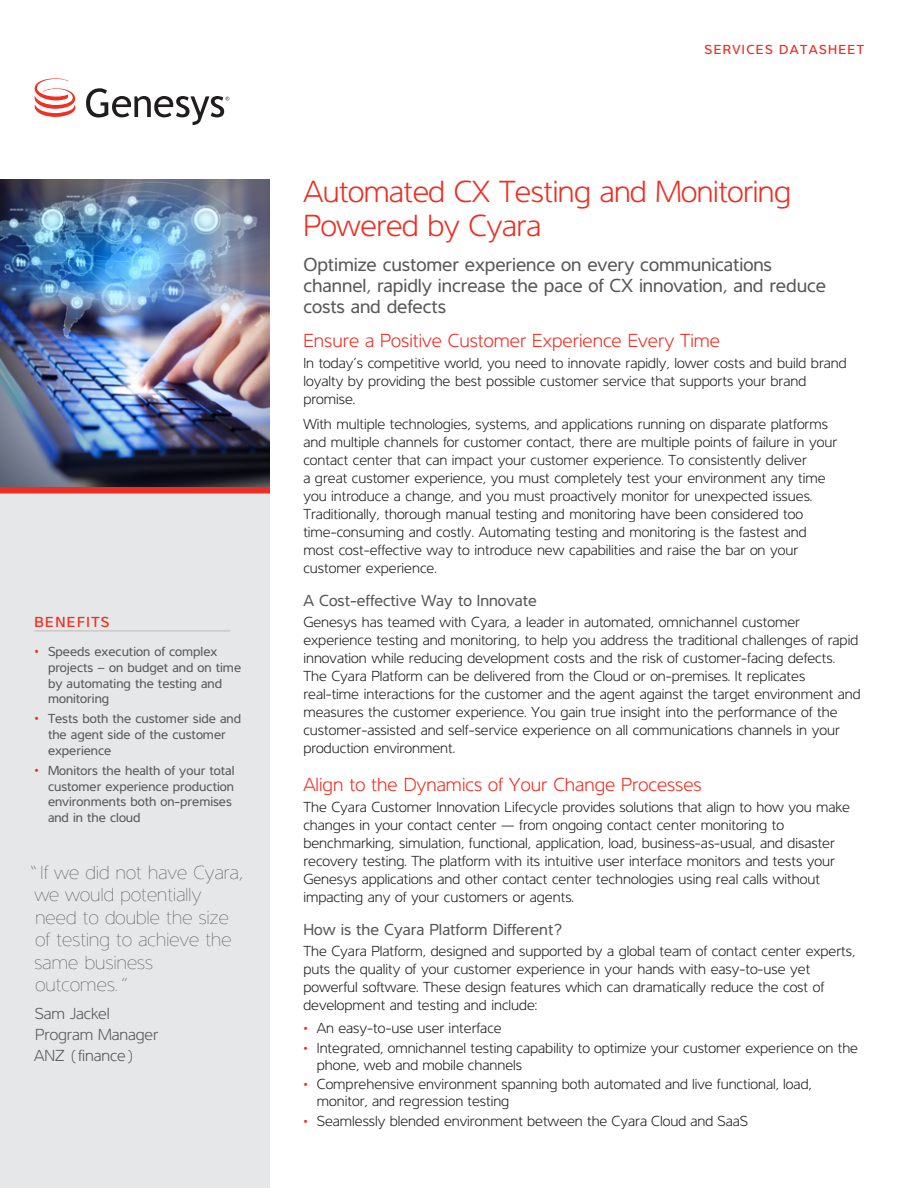
<style>
.page{position:relative;width:918px;height:1188px;background:#fff}
.page>*{position:absolute;margin:0;border:0;box-sizing:border-box;transform-origin:0 0}
.t1{font:300 31.5px/34.5px "Interval";letter-spacing:-.015em;color:#ee2e22}
.Title_sub_copy{font:19.5px/21px "Interval";letter-spacing:-.005em;color:#57585a}
.Pull_Quote{font:200 19.5px/22.5px "Interval";letter-spacing:.01em;color:#57585a}
.BodyCopy_Subhead{font:300 19.5px "Interval";color:#ee2e22}
.Body_copy_sub2{font:16.5px "Interval";color:#57585a}
.Side_pull_quote{font:300 16.5px/21px "Interval";letter-spacing:-.005em;color:#57585a}
.Body_Copy{font:300 15px/18px "Interval";color:#231f20}
.At_A_Glance_Header{font:500 15px "Interval";letter-spacing:.1em;color:#ee2e22}
.t2{font:13.5px/15.8px "Interval";color:#57585a}
.Collateral_identifie{font:500 13.5px "Interval";letter-spacing:.1em;color:#ee2e22}
.s1{font-weight:300;font-size:15px;color:#ee2e22}
.s2{color:#ee2e22}
</style>
<div class="page">
<div style="left:0;top:490px;width:270px;height:698px;background:#e6e7e9"></div>
<div style="left:0;top:486px;width:270px;height:8px;background:#ee2e22"></div>
<hr style="left:34px;top:631px;width:197px;height:1px;background:#bcbbbf">
<svg style="left:34px;top:78px;width:195px;height:47px"></svg>
<img style="left:0;top:180px;width:270px;height:307px">
<p class="At_A_Glance_Header" style="left:34px;top:613px;width:77px">BENEFITS</p>
<p class="t2" style="left:48px;top:644px;width:195px;text-indent:-14px"><span class="s1">•</span> Speeds execution of complex projects – on budget and on time by automating the testing and monitoring</p>
<p class="t2" style="left:48px;top:711px;width:195px;text-indent:-14px"><span class="s1">•</span> Tests both the customer side and the agent side of the customer experience</p>
<p class="t2" style="left:48px;top:762px;width:188px;text-indent:-14px"><span class="s1">•</span> Monitors the health of your total customer experience production environments both on-premises and in the cloud</p>
<p class="Pull_Quote" style="left:29px;top:861px;width:215px">“If we did not have Cyara, we would potentially<br>need to double the size<br>of testing to achieve the same business outcomes.”</p>
<p class="Side_pull_quote" style="left:34px;top:1003px;width:126px">Sam Jackel<br>Program Manager<br>ANZ (finance)</p>
<p class="Collateral_identifie" style="left:705px;top:42px;width:161px">SERVICES DATASHEET</p>
<p class="t1" style="left:303px;top:174px;width:489px">Automated CX Testing and Monitoring<br>Powered by Cyara</p>
<p class="Title_sub_copy" style="left:303px;top:254px;width:524px">Optimize customer experience on every communications channel, rapidly increase the pace of CX innovation, and reduce costs and defects</p>
<p class="BodyCopy_Subhead" style="left:303px;top:329px;width:418px">Ensure a Positive Customer Experience Every Time</p>
<p class="Body_Copy" style="left:303px;top:354px;width:545px">In today’s competitive world, you need to innovate rapidly, lower costs and build brand loyalty by providing the best possible customer service that supports your brand promise.</p>
<p class="Body_Copy" style="left:303px;top:415px;width:535px">With multiple technologies, systems, and applications running on disparate platforms and multiple channels for customer contact, there are multiple points of failure in your contact center that can impact your customer experience. To consistently deliver<br>a great customer experience, you must completely test your environment any time you introduce a change, and you must proactively monitor for unexpected issues.<br>Traditionally, thorough manual testing and monitoring have been considered too time-consuming and costly. Automating testing and monitoring is the fastest and most cost-effective way to introduce new capabilities and raise the bar on your customer experience.</p>
<p class="Body_copy_sub2" style="left:303px;top:591px;width:235px">A Cost-effective Way to Innovate</p>
<p class="Body_Copy" style="left:303px;top:613px;width:559px">Genesys has teamed with Cyara, a leader in automated, omnichannel customer experience testing and monitoring, to help you address the traditional challenges of rapid innovation while reducing development costs and the risk of customer-facing defects.<br>The Cyara Platform can be delivered from the Cloud or on-premises. It replicates real-time interactions for the customer and the agent against the target environment and measures the customer experience. You gain true insight into the performance of the customer-assisted and self-service experience on all communications channels in your production environment.</p>
<p class="BodyCopy_Subhead" style="left:303px;top:773px;width:400px">Align to the Dynamics of Your Change Processes</p>
<p class="Body_Copy" style="left:303px;top:798px;width:548px">The Cyara Customer Innovation Lifecycle provides solutions that align to how you make changes in your contact center — from ongoing contact center monitoring to benchmarking, simulation, functional, application, load, business-as-usual, and disaster recovery testing. The platform with its intuitive user interface monitors and tests your Genesys applications and other contact center technologies using real calls without impacting any of your customers or agents.</p>
<p class="Body_copy_sub2" style="left:303px;top:920px;width:260px">How is the Cyara Platform Different?</p>
<p class="Body_Copy" style="left:303px;top:942px;width:554px">The Cyara Platform, designed and supported by a global team of contact center experts, puts the quality of your customer experience in your hands with easy-to-use yet powerful software. These design features which can dramatically reduce the cost of development and testing and include:</p>
<p class="Body_Copy" style="left:303px;top:1019px;width:200px"><span class="s2">•</span> An easy-to-use user interface</p>
<p class="Body_Copy" style="left:317px;top:1040px;width:543px;line-height:16.5px;text-indent:-14px"><span class="s2">•</span> Integrated, omnichannel testing capability to optimize your customer experience on the phone, web and mobile channels</p>
<p class="Body_Copy" style="left:317px;top:1076px;width:497px;line-height:16.5px;text-indent:-14px"><span class="s2">•</span> Comprehensive environment spanning both automated and live functional, load, monitor, and regression testing</p>
<p class="Body_Copy" style="left:303px;top:1111px;width:446px"><span class="s2">•</span> Seamlessly blended environment between the Cyara Cloud and SaaS</p>
</div>
